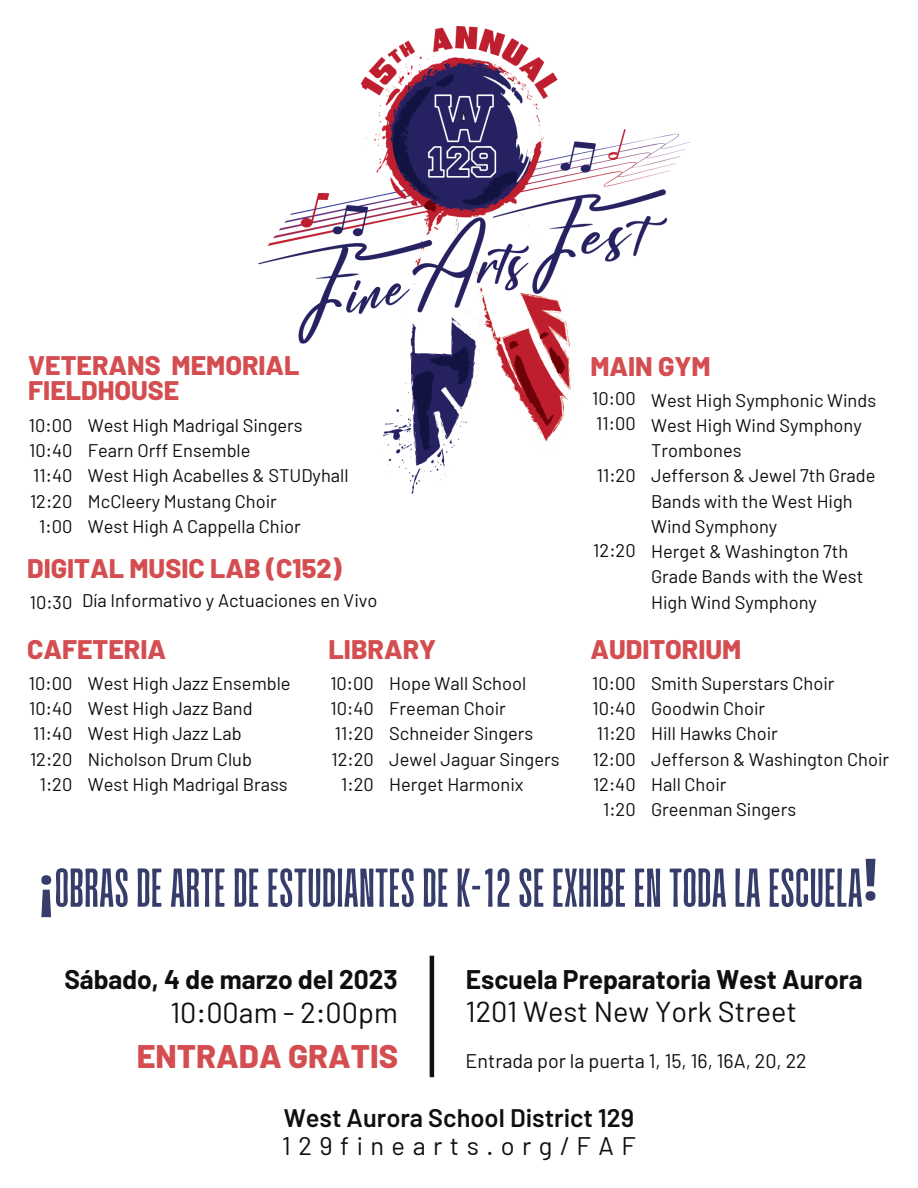
<style>
.page{position:relative;width:918px;height:1188px;background:#fff}
.page>*{position:absolute;margin:0;border:0;box-sizing:border-box;transform-origin:0 0}
.t1{font:57.75px "Paalalabas Display Condens BETA";color:#363d6b}
.t2{font:700 57.75px "Noto Sans";color:#363d6b}
.t3{font:800 32.7px "Barlow";color:#d44d50}
.t4{font:28.8px "Barlow";color:#100f0d}
.t5{font:800 26.85px/24.8px "Barlow";color:#d44d50}
.t6{font:700 26.4px "Barlow";color:#100f0d}
.t7{font:700 26.25px "Barlow";color:#100f0d}
.t8{font:600 25.35px "Barlow";color:#100f0d}
.t9{font:25.35px "Barlow";letter-spacing:.295em;color:#100f0d}
.t10{font:19.65px "Barlow";color:#100f0d}
.t11{font:18.3px/25.2px "Barlow";color:#100f0d}
.s1{font-family:"Noto Sans";font-weight:700}
</style>
<div class="page">
<img style="left:258px;top:27px;width:432px;height:467px">
<hr style="left:430px;top:956px;width:4px;height:121px;background:#100f0d">
<h3 class="t5" style="left:28px;top:352px;width:273px">VETERANS MEMORIAL<br>FIELDHOUSE</h3>
<p class="t11" style="left:29px;top:412px;width:45px;text-align:center">10:00<br>10:40<br>11:40<br>12:20<br>1:00</p>
<p class="t11" style="left:88px;top:412px;width:262px">West High Madrigal Singers<br>Fearn Orff Ensemble<br>West High Acabelles &amp; STUDyhall<br>McCleery Mustang Choir<br>West High A Cappella Chior</p>
<h3 class="t5" style="left:27px;top:555px;width:316px">DIGITAL MUSIC LAB (C152)</h3>
<p class="t11" style="left:30px;top:587px;width:349px">10:30 Día Informativo y Actuaciones en Vivo</p>
<h3 class="t5" style="left:27px;top:636px;width:141px">CAFETERIA</h3>
<p class="t11" style="left:29px;top:670px;width:45px;text-align:center">10:00<br>10:40<br>11:40<br>12:20<br>1:20</p>
<p class="t11" style="left:88px;top:670px;width:204px">West High Jazz Ensemble<br>West High Jazz Band<br>West High Jazz Lab<br>Nicholson Drum Club<br>West High Madrigal Brass</p>
<h3 class="t5" style="left:329px;top:636px;width:109px">LIBRARY</h3>
<p class="t11" style="left:330px;top:670px;width:45px;text-align:center">10:00<br>10:40<br>11:20<br>12:20<br>1:20</p>
<p class="t11" style="left:389px;top:670px;width:172px">Hope Wall School<br>Freeman Choir<br>Schneider Singers<br>Jewel Jaguar Singers<br>Herget Harmonix</p>
<h3 class="t5" style="left:590px;top:353px;width:122px">MAIN GYM</h3>
<p class="t11" style="left:592px;top:385px;width:45px;line-height:24.8px">10:00<br>11:00</p>
<p class="t11" style="left:597px;top:462px;width:40px">11:20</p>
<p class="t11" style="left:651px;top:387px;width:227px">West High Symphonic Winds<br>West High Wind Symphony<br>Trombones<br>Jefferson &amp; Jewel 7th Grade<br>Bands with the West High<br>Wind Symphony<br>Herget &amp; Washington 7th<br>Grade Bands with the West<br>High Wind Symphony</p>
<p class="t11" style="left:593px;top:537px;width:44px">12:20</p>
<h3 class="t5" style="left:590px;top:636px;width:153px">AUDITORIUM</h3>
<p class="t11" style="left:592px;top:670px;width:45px;text-align:center">10:00<br>10:40<br>11:20<br>12:00<br>12:40<br>1:20</p>
<p class="t11" style="left:651px;top:670px;width:240px">Smith Superstars Choir<br>Goodwin Choir<br>Hill Hawks Choir<br>Jefferson &amp; Washington Choir<br>Hall Choir<br>Greenman Singers</p>
<h1 class="t1" style="left:38px;top:863px;width:826px"><span class="s1">¡</span>OBRASDEARTEDE ESTUDIANTESDEK-12SE EXHIBE ENTODALAESCUELA</h1>
<h1 class="t2" style="left:879px;top:931px;width:18px;rotate:-180deg">¡</h1>
<h3 class="t6" style="left:64px;top:963px;width:335px">Sábado, 4 de marzo del 2023</h3>
<h3 class="t7" style="left:466px;top:963px;width:398px">Escuela Preparatoria West Aurora</h3>
<h3 class="t4" style="left:170px;top:994px;width:229px">10:00am - 2:00pm</h3>
<h3 class="t4" style="left:466px;top:993px;width:333px">1201 West New York Street</h3>
<h2 class="t3" style="left:137px;top:1035px;width:263px">ENTRADA GRATIS</h2>
<p class="t10" style="left:466px;top:1049px;width:343px">Entrada por la puerta 1, 15, 16, 16A, 20, 22</p>
<h3 class="t8" style="left:284px;top:1102px;width:352px">West Aurora School District 129</h3>
<h3 class="t9" style="left:282px;top:1129px;width:355px">129finearts.org/FAF</h3>
</div>
